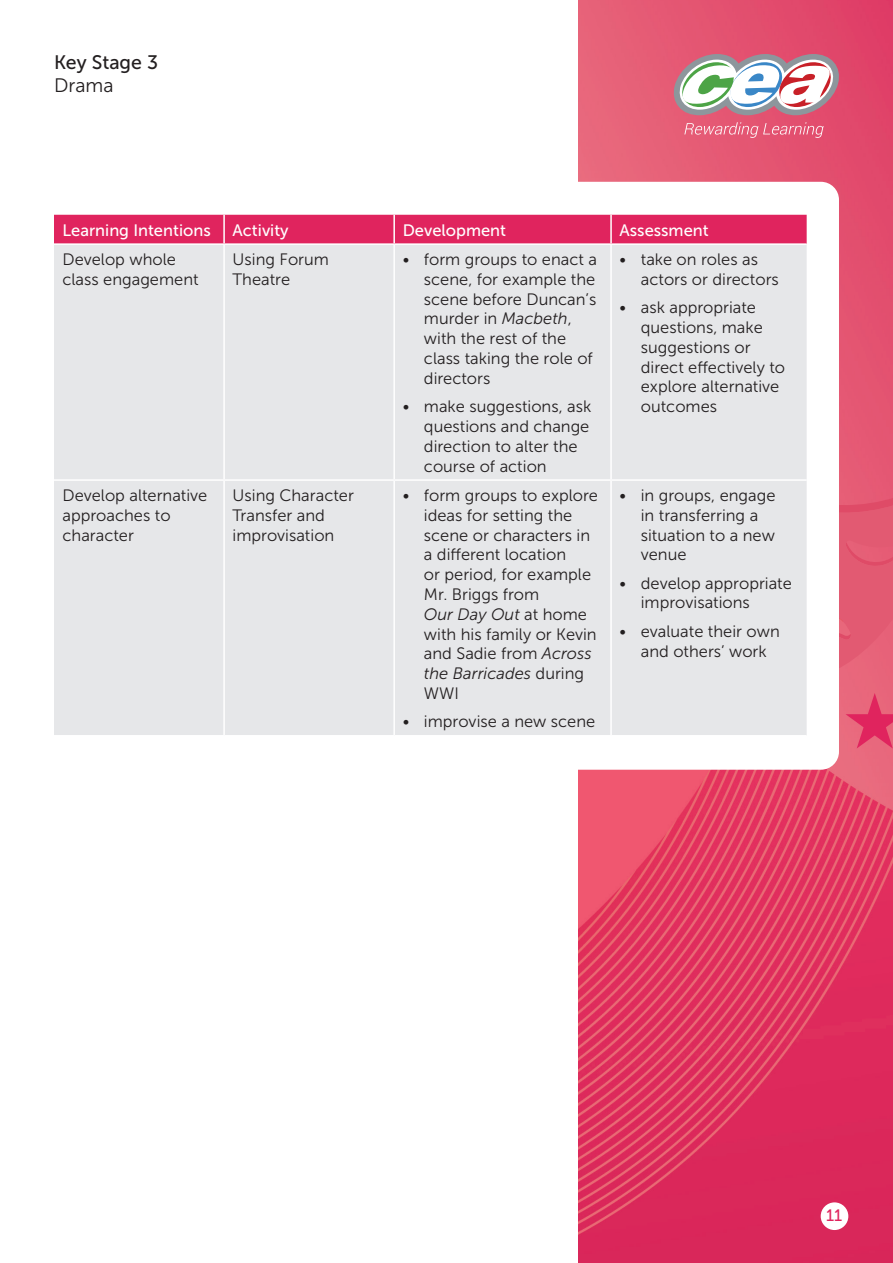
<style>
.page{position:relative;width:893px;height:1263px;background:#fff}
.page>*{position:absolute;margin:0;border:0;box-sizing:border-box;transform-origin:0 0}
.t1{font:19.5px "Museo Sans 500";color:#231f20}
.t2{font:19.5px "Museo Sans 300";color:#231f20}
.Body{font:16.5px/19.8px "Museo Sans 300";color:#231f20}
.Body-2{font:16.5px "Museo Sans 500";color:#fff}
.t3{font:16.5px "Museo Sans 500";color:#e0245e}
.s1{font-style:italic}
</style>
<div class="page">
<img style="left:578px;top:0;width:315px;height:1263px">
<svg style="left:684px;top:122px;width:140px;height:16px;background:#e76d86"></svg>
<svg style="left:674px;top:54px;width:165px;height:62px"></svg>
<div style="left:821px;top:1202px;width:27px;height:28px;background:#fff;border-radius:50%"></div>
<svg style="left:839px;top:425px;width:54px;height:253px;background:#e35a73"></svg>
<svg style="left:845px;top:693px;width:48px;height:55px;background:#e54d70"></svg>
<svg style="left:54px;top:182px;width:785px;height:588px"></svg>
<div style="left:54px;top:215px;width:753px;height:28px;background:#e0245e"></div>
<div style="left:54px;top:245px;width:753px;height:490px;background:#e6e7e9"></div>
<hr style="left:223px;top:215px;width:2px;height:28px;background:#fff">
<hr style="left:393px;top:215px;width:2px;height:28px;background:#fff">
<hr style="left:610px;top:215px;width:2px;height:28px;background:#fff">
<hr style="left:54px;top:243px;width:170px;height:2px;background:#fff">
<hr style="left:224px;top:243px;width:170px;height:2px;background:#fff">
<hr style="left:394px;top:243px;width:217px;height:2px;background:#fff">
<hr style="left:611px;top:243px;width:196px;height:2px;background:#fff">
<hr style="left:223px;top:245px;width:2px;height:234px;background:#fff">
<hr style="left:393px;top:245px;width:2px;height:234px;background:#fff">
<hr style="left:610px;top:245px;width:2px;height:234px;background:#fff">
<hr style="left:54px;top:479px;width:170px;height:2px;background:#fff">
<hr style="left:224px;top:479px;width:170px;height:2px;background:#fff">
<hr style="left:223px;top:481px;width:2px;height:254px;background:#fff">
<hr style="left:394px;top:479px;width:217px;height:2px;background:#fff">
<hr style="left:393px;top:481px;width:2px;height:254px;background:#fff">
<hr style="left:611px;top:479px;width:196px;height:2px;background:#fff">
<hr style="left:610px;top:481px;width:2px;height:254px;background:#fff">
<hr style="left:54px;top:735px;width:170px;height:1px;background:#fff">
<hr style="left:224px;top:735px;width:170px;height:1px;background:#fff">
<hr style="left:394px;top:735px;width:217px;height:1px;background:#fff">
<hr style="left:611px;top:735px;width:196px;height:1px;background:#fff">
<p class="t1" style="left:54px;top:51px;width:106px">Key Stage 3</p>
<p class="t2" style="left:54px;top:75px;width:61px">Drama</p>
<p class="Body-2" style="left:63px;top:221px;width:150px">Learning Intentions</p>
<p class="Body-2" style="left:233px;top:221px;width:58px">Activity</p>
<p class="Body-2" style="left:403px;top:221px;width:105px">Development</p>
<p class="Body-2" style="left:620px;top:221px;width:91px">Assessment</p>
<p class="Body" style="left:63px;top:250px;width:138px">Develop whole class engagement</p>
<p class="Body" style="left:233px;top:250px;width:98px">Using Forum<br>Theatre</p>
<p class="Body" style="left:424px;top:250px;width:175px;text-indent:-21px">• form groups to enact a scene, for example the scene before Duncan’s murder in <span class="s1">Macbeth</span>, with the rest of the class taking the role of directors</p>
<p class="Body" style="left:424px;top:397px;width:169px;text-indent:-21px">• make suggestions, ask questions and change direction to alter the course of action</p>
<p class="Body" style="left:641px;top:250px;width:140px;text-indent:-21px">• take on roles as actors or directors</p>
<p class="Body" style="left:641px;top:298px;width:146px;text-indent:-21px">• ask appropriate questions, make suggestions or direct effectively to explore alternative outcomes</p>
<p class="Body" style="left:63px;top:485px;width:146px">Develop alternative approaches to character</p>
<p class="Body" style="left:233px;top:485px;width:123px">Using Character<br>Transfer and improvisation</p>
<p class="Body" style="left:424px;top:485px;width:176px;text-indent:-21px">• form groups to explore ideas for setting the scene or characters in a different location<br>or period, for example<br>Mr. Briggs from<br><span class="s1">Our Day Out</span> at home with his family or Kevin and Sadie from <span class="s1">Across the Barricades</span> during<br>WWI</p>
<p class="Body" style="left:403px;top:712px;width:194px">• improvise a new scene</p>
<p class="Body" style="left:641px;top:485px;width:136px;text-indent:-21px">• in groups, engage in transferring a situation to a new venue</p>
<p class="Body" style="left:641px;top:573px;width:153px;text-indent:-21px">• develop appropriate improvisations</p>
<p class="Body" style="left:620px;top:621px;width:162px;text-align:center">• evaluate their own and others’ work</p>
<p class="t3" style="left:826px;top:1206px;width:18px">11</p>
</div>
